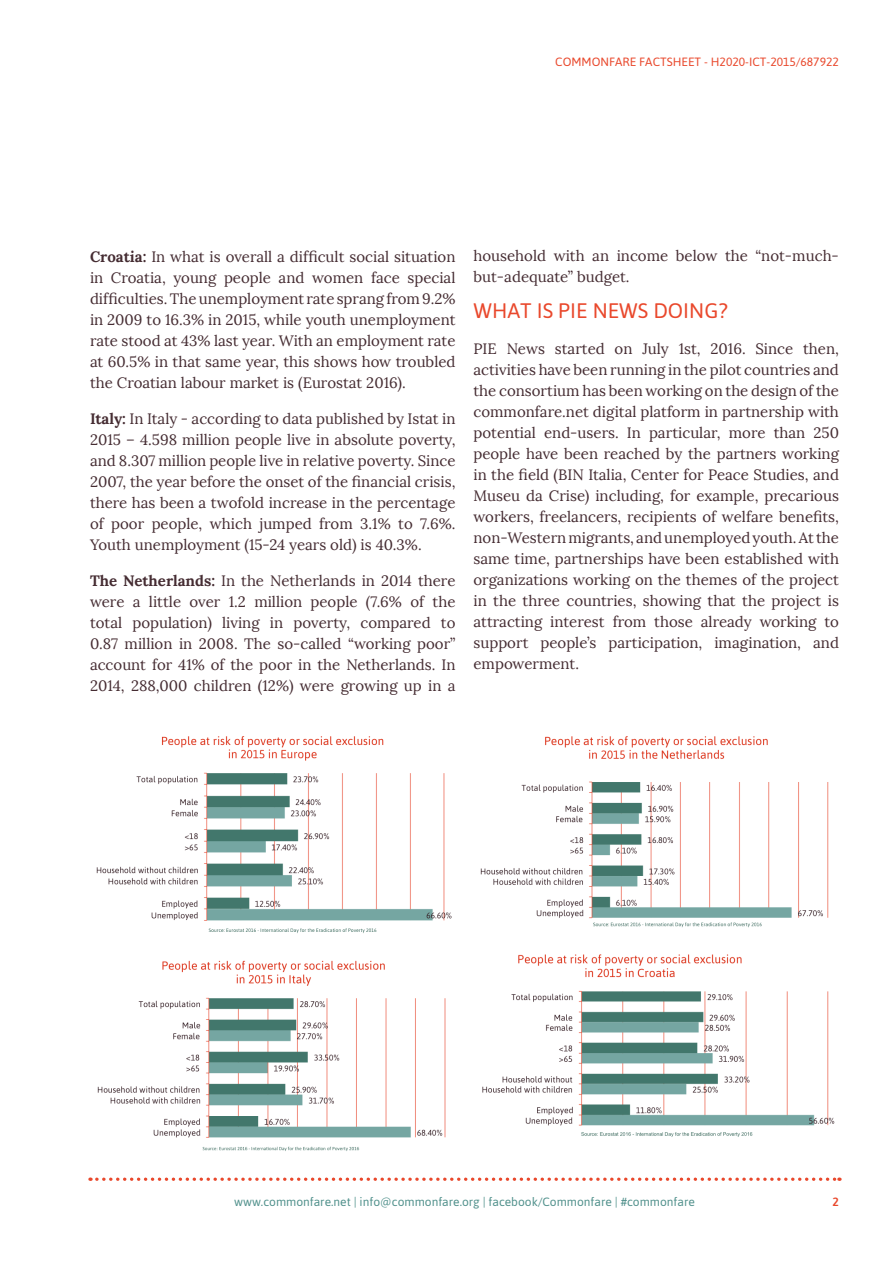
<style>
.page{position:relative;width:893px;height:1263px;background:#fff}
.page>*{position:absolute;margin:0;border:0;box-sizing:border-box;transform-origin:0 0}
.t1{font:21px "Asap";color:#e9482c}
.t2{font:15px/21px "Lora";color:#452c32;text-align:justify}
.t3{font:12px "Asap";color:#51918c}
.t4{font:12px "Asap";color:#e9482c}
.t5{font:500 12px "Asap";color:#e9482c}
.s1{font-weight:700}
</style>
<div class="page">
<svg style="left:97px;top:1177px;width:743px;height:4px"></svg>
<img style="left:96px;top:736px;width:356px;height:197px">
<img style="left:480px;top:736px;width:349px;height:192px">
<img style="left:97px;top:960px;width:349px;height:191px">
<img style="left:482px;top:954px;width:353px;height:183px">
<p class="t4" style="left:555px;top:54px;width:285px">COMMONFARE FACTSHEET - H2020-ICT-2015/687922</p>
<p class="t2" style="left:90px;top:246px;width:367px"><span class="s1">Croatia:</span> In what is overall a difficult social situation in Croatia, young people and women face special difficulties. The unemployment rate sprang from 9.2% in 2009 to 16.3% in 2015, while youth unemployment rate stood at 43% last year. With an employment rate at 60.5% in that same year, this shows how troubled the Croatian labour market is (Eurostat 2016).</p>
<p class="t2" style="left:90px;top:408px;width:367px"><span class="s1">Italy:</span> In Italy - according to data published by Istat in 2015 – 4.598 million people live in absolute poverty, and 8.307 million people live in relative poverty. Since 2007, the year before the onset of the financial crisis, there has been a twofold increase in the percentage of poor people, which jumped from 3.1% to 7.6%.<br>Youth unemployment (15-24 years old) is 40.3%.</p>
<p class="t2" style="left:90px;top:570px;width:367px"><span class="s1">The Netherlands:</span> In the Netherlands in 2014 there were a little over 1.2 million people (7.6% of the total population) living in poverty, compared to 0.87 million in 2008. The so-called “working poor” account for 41% of the poor in the Netherlands. In 2014, 288,000 children (12%) were growing up in a</p>
<p class="t2" style="left:473px;top:245px;width:367px">household with an income below the “not-much&shy;but-adequate” budget.</p>
<p class="t1" style="left:473px;top:297px;width:256px">WHAT IS PIE NEWS DOING?</p>
<p class="t2" style="left:473px;top:338px;width:367px">PIE News started on July 1st, 2016. Since then, activities have been running in the pilot countries and the consortium has been working on the design of the commonfare.net digital platform in partnership with potential end-users. In particular, more than 250 people have been reached by the partners working in the field (BIN Italia, Center for Peace Studies, and Museu da Crise) including, for example, precarious workers, freelancers, recipients of welfare benefits, non-Western migrants, and unemployed youth. At the same time, partnerships have been established with organizations working on the themes of the project in the three countries, showing that the project is attracting interest from those already working to support people’s participation, imagination, and empowerment.</p>
<p class="t3" style="left:234px;top:1194px;width:462px">www.commonfare.net | info@commonfare.org | facebook/Commonfare | #commonfare</p>
<p class="t5" style="left:832px;top:1194px;width:8px">2</p>
</div>
